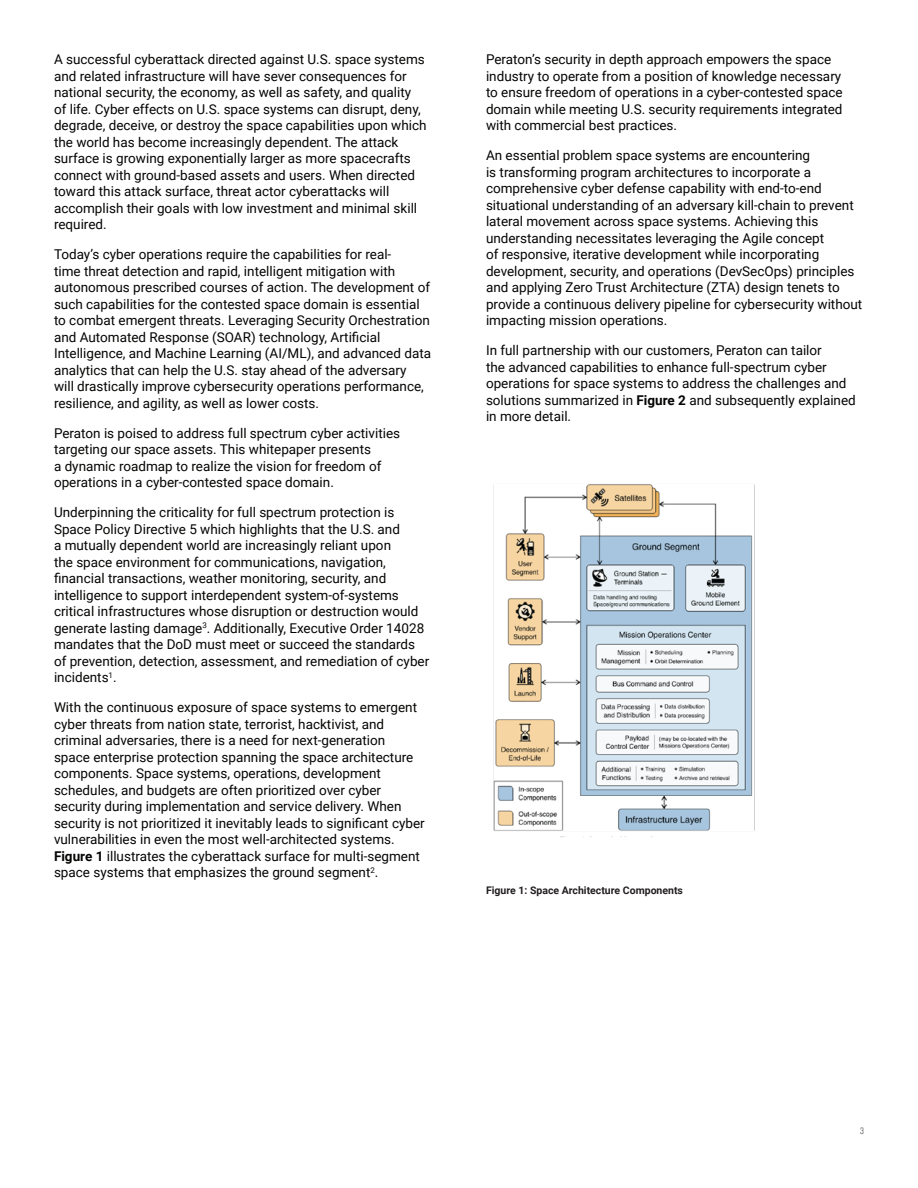
<style>
.page{position:relative;width:918px;height:1188px;background:#fff}
.page>*{position:absolute;margin:0;border:0;box-sizing:border-box;transform-origin:0 0}
.Body_Copy_9pt{font:13.5px/16.5px "Roboto";color:#040503}
.Legal_6_5pt{font:700 10.5px "Roboto";color:#231f20}
.Page____Footer{font:9px "Gineso Con Boo";color:#54565b}
.s1{font-weight:700}
</style>
<div class="page">
<img style="left:493px;top:484px;width:262px;height:353px">
<p class="Body_Copy_9pt" style="left:54px;top:51px;width:374px">A successful cyberattack directed against U.S. space systems and related infrastructure will have sever consequences for national security, the economy, as well as safety, and quality of life. Cyber effects on U.S. space systems can disrupt, deny, degrade, deceive, or destroy the space capabilities upon which the world has become increasingly dependent. The attack surface is growing exponentially larger as more spacecrafts connect with ground-based assets and users. When directed toward this attack surface, threat actor cyberattacks will accomplish their goals with low investment and minimal skill required.</p>
<p class="Body_Copy_9pt" style="left:54px;top:246px;width:379px">Today’s cyber operations require the capabilities for real-<br>time threat detection and rapid, intelligent mitigation with autonomous prescribed courses of action. The development of such capabilities for the contested space domain is essential to combat emergent threats. Leveraging Security Orchestration and Automated Response (SOAR) technology, Artificial Intelligence, and Machine Learning (AI/ML), and advanced data analytics that can help the U.S. stay ahead of the adversary<br>will drastically improve cybersecurity operations performance, resilience, and agility, as well as lower costs.</p>
<p class="Body_Copy_9pt" style="left:54px;top:424px;width:348px">Peraton is poised to address full spectrum cyber activities targeting our space assets. This whitepaper presents<br>a dynamic roadmap to realize the vision for freedom of operations in a cyber-contested space domain.</p>
<p class="Body_Copy_9pt" style="left:54px;top:504px;width:377px">Underpinning the criticality for full spectrum protection is Space Policy Directive 5 which highlights that the U.S. and<br>a mutually dependent world are increasingly reliant upon<br>the space environment for communications, navigation, financial transactions, weather monitoring, security, and intelligence to support interdependent system-of-systems critical infrastructures whose disruption or destruction would generate lasting damage<sup>3</sup>. Additionally, Executive Order 14028 mandates that the DoD must meet or succeed the standards of prevention, detection, assessment, and remediation of cyber incidents<sup>1</sup>.</p>
<p class="Body_Copy_9pt" style="left:54px;top:699px;width:372px">With the continuous exposure of space systems to emergent cyber threats from nation state, terrorist, hacktivist, and criminal adversaries, there is a need for next-generation<br>space enterprise protection spanning the space architecture components. Space systems, operations, development schedules, and budgets are often prioritized over cyber security during implementation and service delivery. When security is not prioritized it inevitably leads to significant cyber vulnerabilities in even the most well-architected systems.<br><span class="s1">Figure 1</span> illustrates the cyberattack surface for multi-segment space systems that emphasizes the ground segment<sup>2</sup>.</p>
<p class="Body_Copy_9pt" style="left:486px;top:51px;width:358px">Peraton’s security in depth approach empowers the space industry to operate from a position of knowledge necessary to ensure freedom of operations in a cyber-contested space domain while meeting U.S. security requirements integrated with commercial best practices.</p>
<p class="Body_Copy_9pt" style="left:486px;top:147px;width:378px">An essential problem space systems are encountering<br>is transforming program architectures to incorporate a comprehensive cyber defense capability with end-to-end situational understanding of an adversary kill-chain to prevent lateral movement across space systems. Achieving this understanding necessitates leveraging the Agile concept<br>of responsive, iterative development while incorporating development, security, and operations (DevSecOps) principles and applying Zero Trust Architecture (ZTA) design tenets to provide a continuous delivery pipeline for cybersecurity without impacting mission operations.</p>
<p class="Body_Copy_9pt" style="left:486px;top:342px;width:371px">In full partnership with our customers, Peraton can tailor<br>the advanced capabilities to enhance full-spectrum cyber operations for space systems to address the challenges and solutions summarized in <span class="s1">Figure 2</span> and subsequently explained in more detail.</p>
<p class="Legal_6_5pt" style="left:486px;top:883px;width:198px">Figure 1: Space Architecture Components</p>
<p class="Page____Footer" style="left:860px;top:1125px;width:5px">3</p>
</div>
